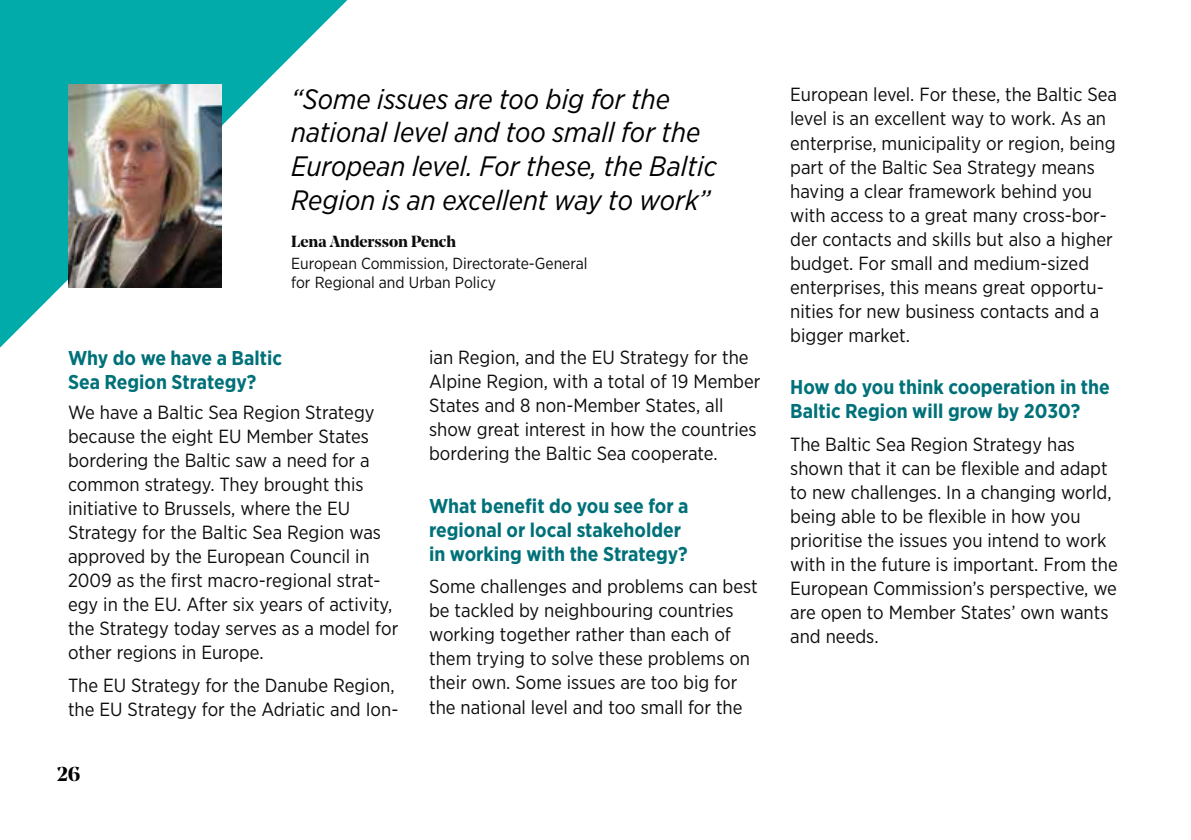
<style>
.page{position:relative;width:1191px;height:840px;background:#fff}
.page>*{position:absolute;margin:0;border:0;box-sizing:border-box;transform-origin:0 0}
.Intervjurubrik_citat{font:italic 28px/33.6px "Gotham Narrow";color:#000}
.Intervju_underrubrik{font:700 20px/24px "Gotham Narrow";color:#007179}
.t1{font:700 20px "Noe Display";color:#000}
.Intervju_bröd{font:19px/24px "Gotham Narrow";color:#0d0d0d}
.t2{font:16px/19.2px "Gotham Narrow";color:#0d0d0d}
.t3{font:700 16px "Noe Display";color:#0d0d0d}
</style>
<div class="page">
<svg style="left:0;top:0;width:348px;height:348px"></svg>
<img style="left:68px;top:85px;width:153px;height:203px">
<p class="Intervjurubrik_citat" style="left:291px;top:81px;width:427px">“Some issues are too big for the national level and too small for the European level. For these, the Baltic Region is an excellent way to work”</p>
<p class="t3" style="left:291px;top:230px;width:166px">Lena Andersson Pench</p>
<p class="t2" style="left:291px;top:253px;width:298px">European Commission, Directorate-General for Regional and Urban Policy</p>
<p class="Intervju_underrubrik" style="left:68px;top:345px;width:215px">Why do we have a Baltic<br>Sea Region Strategy?</p>
<p class="Intervju_bröd" style="left:68px;top:399px;width:332px">We have a Baltic Sea Region Strategy because the eight EU Member States bordering the Baltic saw a need for a common strategy. They brought this initiative to Brussels, where the EU Strategy for the Baltic Sea Region was approved by the European Council in 2009 as the first macro-regional strat&shy;egy in the EU. After six years of activity, the Strategy today serves as a model for other regions in Europe.</p>
<p class="Intervju_bröd" style="left:68px;top:672px;width:332px">The EU Strategy for the Danube Region, the EU Strategy for the Adriatic and Ion-</p>
<p class="t1" style="left:57px;top:760px;width:25px">26</p>
<p class="Intervju_bröd" style="left:429px;top:345px;width:333px">ian Region, and the EU Strategy for the Alpine Region, with a total of 19 Member States and 8 non-Member States, all show great interest in how the countries bordering the Baltic Sea cooperate.</p>
<p class="Intervju_underrubrik" style="left:429px;top:493px;width:261px">What benefit do you see for a regional or local stakeholder in working with the Strategy?</p>
<p class="Intervju_bröd" style="left:429px;top:574px;width:330px">Some challenges and problems can best be tackled by neighbouring countries working together rather than each of them trying to solve these problems on their own. Some issues are too big for the national level and too small for the</p>
<p class="Intervju_bröd" style="left:790px;top:82px;width:328px">European level. For these, the Baltic Sea level is an excellent way to work. As an enterprise, municipality or region, being part of the Baltic Sea Strategy means having a clear framework behind you with access to a great many cross-bor&shy;der contacts and skills but also a higher budget. For small and medium-sized enterprises, this means great opportu&shy;nities for new business contacts and a bigger market.</p>
<p class="Intervju_underrubrik" style="left:790px;top:375px;width:321px">How do you think cooperation in the<br>Baltic Region will grow by 2030?</p>
<p class="Intervju_bröd" style="left:790px;top:431px;width:329px">The Baltic Sea Region Strategy has shown that it can be flexible and adapt to new challenges. In a changing world, being able to be flexible in how you prioritise the issues you intend to work with in the future is important. From the European Commission’s perspective, we are open to Member States’ own wants and needs.</p>
</div>
